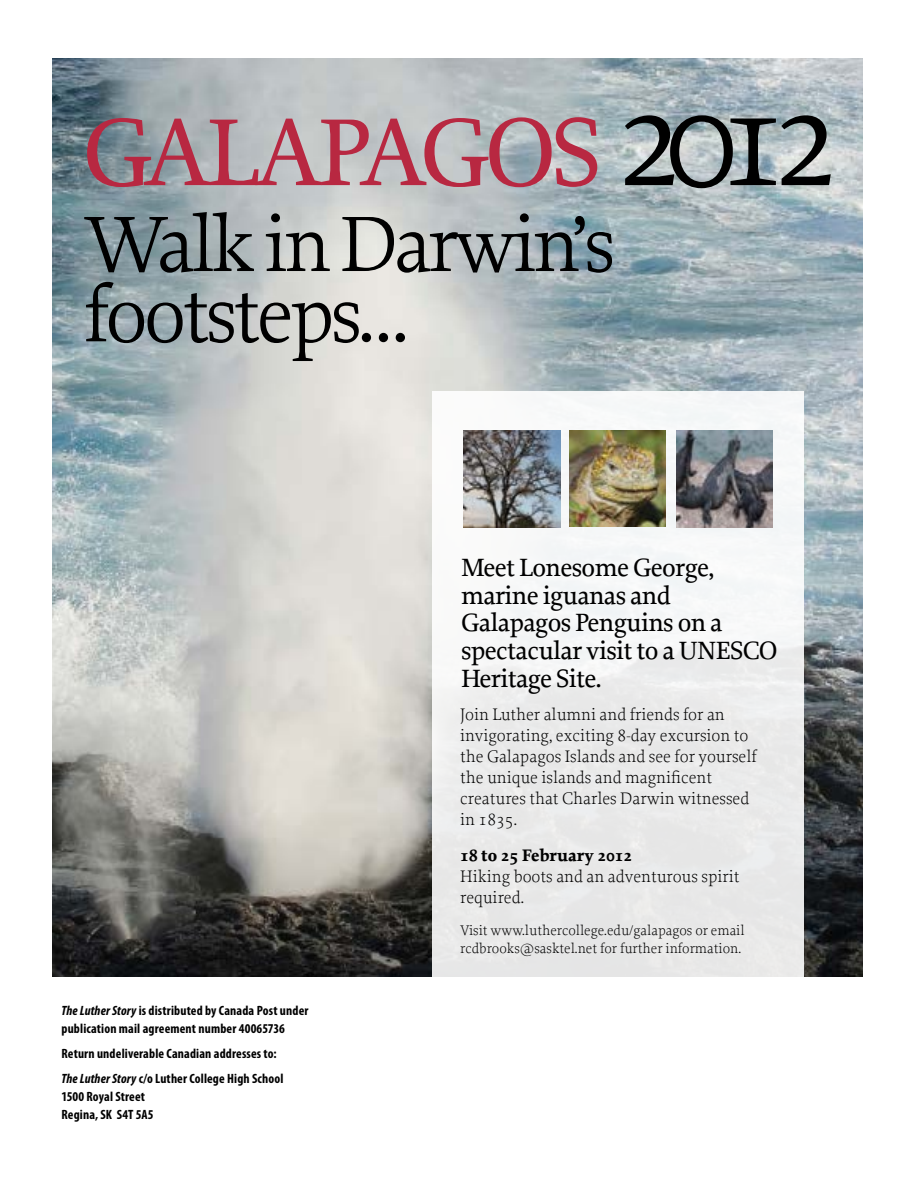
<style>
.page{position:relative;width:918px;height:1188px;background:#fff}
.page>*{position:absolute;margin:0;border:0;box-sizing:border-box;transform-origin:0 0}
.t1{font:500 100.2px "Proforma";letter-spacing:-.05em;color:#b82841}
.t2{font:82.5px/70.2px "Proforma";letter-spacing:-.05em;color:#000}
.t3{font:500 26.25px/27.8px "Proforma";letter-spacing:-.025em;color:#000}
.t4{font:300 17.55px/21px "Proforma";color:#000}
.t5{font:700 17.55px "Proforma";color:#000}
.t6{font:300 14.55px/17.5px "Proforma";color:#000}
.t7{font:700 condensed 13.5px/18px "Myriad Pro";letter-spacing:.01em;color:#000}
.s1{font-weight:400;font-size:148.95px;color:#000}
.s2{font-style:italic}
</style>
<div class="page">
<img style="left:52px;top:58px;width:810px;height:918px">
<div style="left:432px;top:392px;width:372px;height:743px;background:linear-gradient(to right,#f3f3f3,#f1f2f2)"></div>
<img style="left:676px;top:431px;width:97px;height:96px">
<img style="left:569px;top:431px;width:97px;height:95px">
<img style="left:464px;top:431px;width:96px;height:96px">
<h1 class="t1" style="left:82px;top:91px;width:762px">GALAPAGOS <span class="s1">2012</span></h1>
<h2 class="t2" style="left:84px;top:208px;width:534px">Walk in Darwin’s footsteps…</h2>
<h3 class="t3" style="left:461px;top:553px;width:318px">Meet Lonesome George, marine iguanas and<br>Galapagos Penguins on a spectacular visit to a UNESCO<br>Heritage Site.</h3>
<p class="t7" style="left:62px;top:1001px;width:248px"><span class="s2">The Luther Story</span> is distributed by Canada Post under publication mail agreement number 40065736</p>
<p class="t7" style="left:62px;top:1041px;width:224px;line-height:24.8px">Return undeliverable Canadian addresses to:<br><span class="s2">The Luther Story</span> c/o Luther College High School</p>
<p class="t7" style="left:62px;top:1087px;width:94px">1500 Royal Street<br>Regina, SK S4T 5A5</p>
<p class="t4" style="left:460px;top:704px;width:298px">Join Luther alumni and friends for an invigorating, exciting 8-day excursion to the Galapagos Islands and see for yourself the unique islands and magnificent creatures that Charles Darwin witnessed in 1835.</p>
<p class="t5" style="left:460px;top:844px;width:174px">18 to 25 February 2012</p>
<p class="t4" style="left:460px;top:865px;width:281px">Hiking boots and an adventurous spirit required.</p>
<p class="t6" style="left:460px;top:921px;width:286px">Visit www.luthercollege.edu/galapagos or email rcdbrooks@sasktel.net for further information.</p>
</div>
